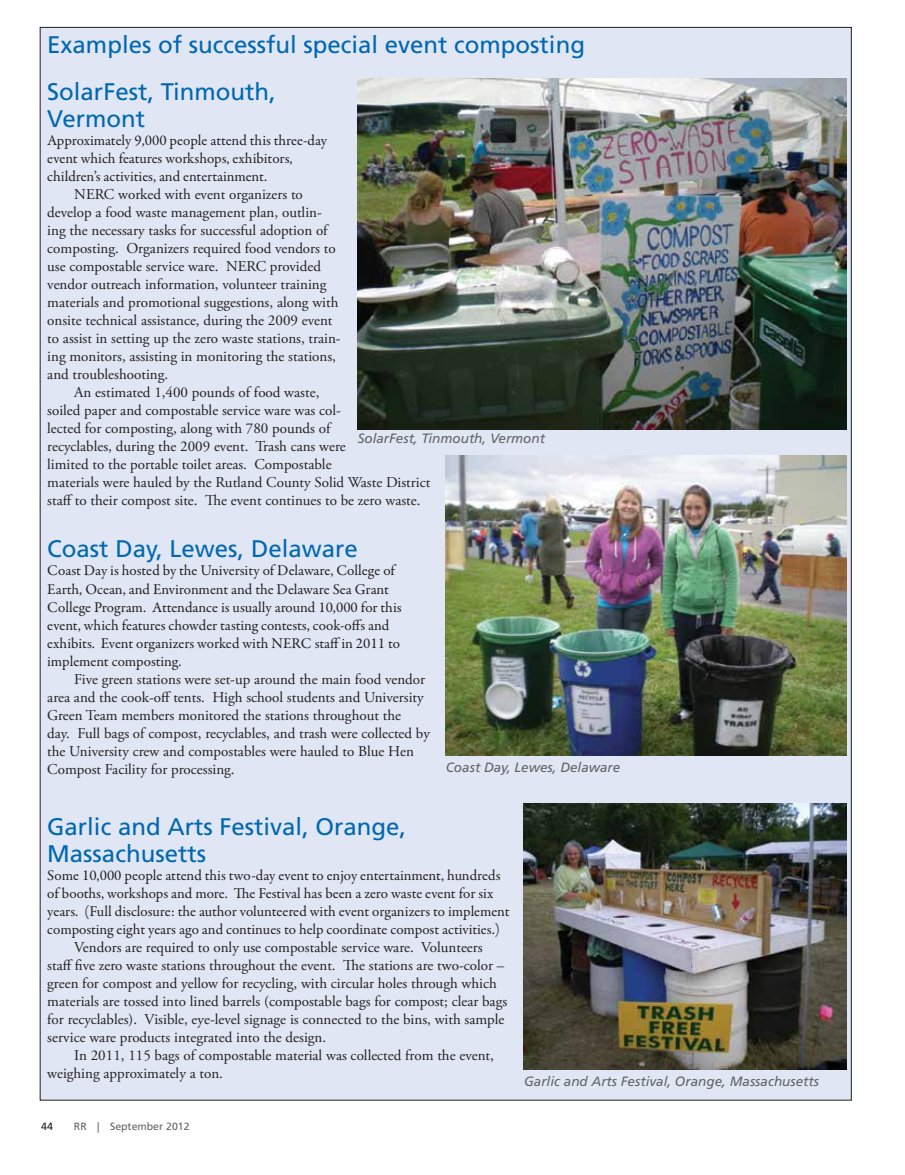
<style>
.page{position:relative;width:905px;height:1175px;background:#fff}
.page>*{position:absolute;margin:0;border:0;box-sizing:border-box;transform-origin:0 0}
.t1{font:24px/47.2px "Frutiger LT Std";color:#0067b1}
.t2{font:15px/18px "Adobe Garamond Pro";color:#231f20}
.t3{font:15px/18px "Garamond Premr Pro";letter-spacing:-.005em;color:#231f20}
.t4{font:italic 13.5px "Frutiger LT Std";color:#636466}
.t5{font:10.5px "Frutiger LT Std";color:#636466}
.t6{font:10.5px "Frutiger LT Std";color:#231f20}
</style>
<div class="page">
<div style="left:40px;top:27px;width:811px;height:1073px;background:#e0e6f4"></div>
<img style="left:446px;top:455px;width:400px;height:300px">
<img style="left:523px;top:803px;width:323px;height:266px">
<img style="left:357px;top:78px;width:489px;height:351px">
<h1 class="t1" style="left:47px;top:21px;width:539px">Examples of successful special event composting<br>SolarFest, Tinmouth,</h1>
<h1 class="t1" style="left:47px;top:95px;width:99px">Vermont</h1>
<p class="t3" style="left:47px;top:131px;width:281px">Approximately 9,000 people attend this three-day event which features workshops, exhibitors, children’s activities, and entertainment.</p>
<p class="t2" style="left:47px;top:186px;width:295px;text-indent:27px">NERC worked with event organizers to develop a food waste management plan, outlin&shy;ing the necessary tasks for successful adoption of composting. Organizers required food vendors to use compostable service ware. NERC provided vendor outreach information, volunteer training materials and promotional suggestions, along with onsite technical assistance, during the 2009 event to assist in setting up the zero waste stations, train&shy;ing monitors, assisting in monitoring the stations, and troubleshooting.</p>
<p class="t2" style="left:47px;top:384px;width:384px;text-indent:27px">An estimated 1,400 pounds of food waste,<br>soiled paper and compostable service ware was col-<br>lected for composting, along with 780 pounds of<br>recyclables, during the 2009 event. Trash cans were<br>limited to the portable toilet areas. Compostable<br>materials were hauled by the Rutland County Solid Waste District staff to their compost site. The event continues to be zero waste.</p>
<h1 class="t1" style="left:47px;top:525px;width:312px">Coast Day, Lewes, Delaware</h1>
<p class="t3" style="left:47px;top:562px;width:356px">Coast Day is hosted by the University of Delaware, College of Earth, Ocean, and Environment and the Delaware Sea Grant College Program. Attendance is usually around 10,000 for this event, which features chowder tasting contests, cook-offs and exhibits. Event organizers worked with NERC staff in 2011 to implement composting.</p>
<p class="t2" style="left:47px;top:670px;width:384px;text-indent:27px">Five green stations were set-up around the main food vendor area and the cook-off tents. High school students and University Green Team members monitored the stations throughout the<br>day. Full bags of compost, recyclables, and trash were collected by the University crew and compostables were hauled to Blue Hen Compost Facility for processing.</p>
<h1 class="t1" style="left:47px;top:813px;width:360px;line-height:27px">Garlic and Arts Festival, Orange,<br>Massachusetts</h1>
<p class="t3" style="left:47px;top:866px;width:464px">Some 10,000 people attend this two-day event to enjoy entertainment, hundreds of booths, workshops and more. The Festival has been a zero waste event for six years. (Full disclosure: the author volunteered with event organizers to implement composting eight years ago and continues to help coordinate compost activities.)</p>
<p class="t2" style="left:47px;top:939px;width:461px;text-indent:27px">Vendors are required to only use compostable service ware. Volunteers staff five zero waste stations throughout the event. The stations are two-color – green for compost and yellow for recycling, with circular holes through which materials are tossed into lined barrels (compostable bags for compost; clear bags for recyclables). Visible, eye-level signage is connected to the bins, with sample service ware products integrated into the design.</p>
<p class="t2" style="left:47px;top:1047px;width:448px;text-indent:27px">In 2011, 115 bags of compostable material was collected from the event, weighing approximately a ton.</p>
<p class="t4" style="left:357px;top:431px;width:189px">SolarFest, Tinmouth, Vermont</p>
<p class="t4" style="left:445px;top:760px;width:176px">Coast Day, Lewes, Delaware</p>
<p class="t4" style="left:524px;top:1073px;width:296px">Garlic and Arts Festival, Orange, Massachusetts</p>
<p class="t6" style="left:41px;top:1120px;width:13px">44</p>
<p class="t5" style="left:74px;top:1120px;width:117px">RR | September 2012</p>
</div>
